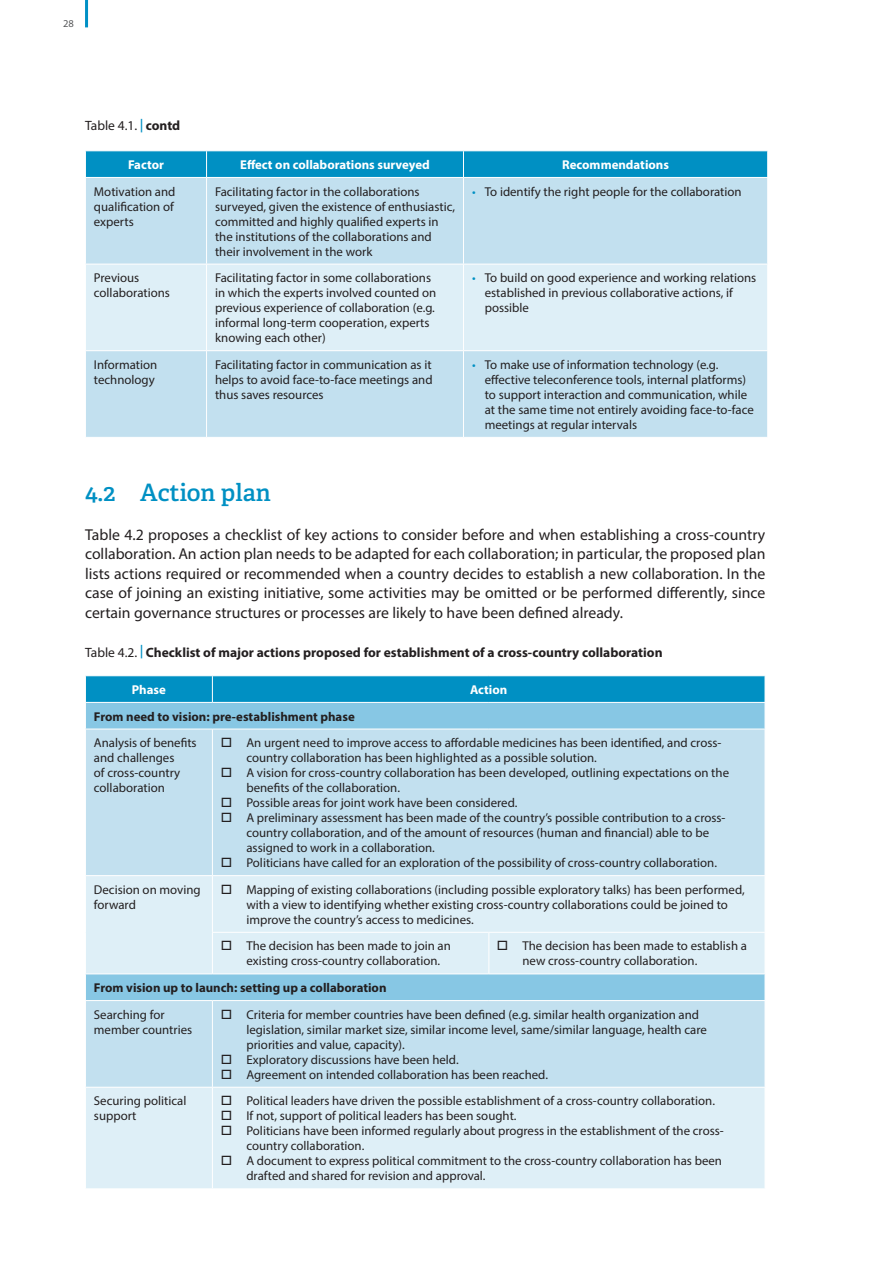
<style>
.page{position:relative;width:893px;height:1263px;background:#fff}
.page>*{position:absolute;margin:0;border:0;box-sizing:border-box;transform-origin:0 0}
.Title_2{font:600 24px "Adelle CYR";color:#0090c3}
.BODY_TEXT{font:15.75px/19.5px "Myriad Pro";color:#231f20;text-align:justify}
.Figure_Title{font:700 13.5px "Myriad Pro";color:#231f20}
.Figure_Title-2{font:13.5px "Myriad Pro";color:#231f20}
.Table_body{font:12.9px/15px "Myriad Pro";color:#231f20}
.Table_body-2{font:700 12.9px "Myriad Pro";color:#231f20}
.Table_header{font:700 12.9px "Myriad Pro";color:#fff}
.t1{font:10.5px "Myriad Pro";color:#57585a}
.s1{font-family:"Frutiger LT Std";color:#0090c3}
.s2{font-weight:700}
.s3{color:#0090c3}
.s4{font-weight:400}
.s5{font-family:"Frutiger LT Std";font-weight:400;color:#0090c3}
</style>
<div class="page">
<hr style="left:85px;top:0;width:3px;height:27px;background:#0090c5">
<div style="left:86px;top:178px;width:681px;height:259px;background:#c2e0ef"></div>
<div style="left:86px;top:265px;width:681px;height:85px;background:#deeff7"></div>
<hr style="left:206px;top:178px;width:1px;height:86px;background:#fff">
<hr style="left:463px;top:178px;width:1px;height:86px;background:#fff">
<hr style="left:206px;top:264px;width:1px;height:86px;background:#fff">
<hr style="left:463px;top:264px;width:1px;height:86px;background:#fff">
<hr style="left:206px;top:351px;width:1px;height:86px;background:#fff">
<hr style="left:463px;top:351px;width:1px;height:86px;background:#fff">
<svg style="left:85px;top:151px;width:683px;height:26px;background:#0592c4"></svg>
<hr style="left:85px;top:350px;width:122px;height:1px;background:#fff">
<hr style="left:207px;top:350px;width:256px;height:1px;background:#fff">
<hr style="left:463px;top:350px;width:305px;height:1px;background:#fff">
<hr style="left:85px;top:264px;width:122px;height:1px;background:#fff">
<hr style="left:207px;top:264px;width:256px;height:1px;background:#fff">
<hr style="left:463px;top:264px;width:305px;height:1px;background:#fff">
<div style="left:86px;top:730px;width:679px;height:145px;background:#c2e0ef"></div>
<svg style="left:86px;top:876px;width:679px;height:312px;background:#cfe7f3"></svg>
<hr style="left:212px;top:729px;width:1px;height:146px;background:#fff">
<hr style="left:212px;top:876px;width:1px;height:56px;background:#fff">
<hr style="left:212px;top:1001px;width:1px;height:86px;background:#fff">
<hr style="left:212px;top:1087px;width:1px;height:101px;background:#fff">
<hr style="left:212px;top:932px;width:277px;height:1px;background:#fff">
<hr style="left:212px;top:933px;width:1px;height:40px;background:#fff">
<hr style="left:489px;top:932px;width:276px;height:1px;background:#fff">
<hr style="left:488px;top:933px;width:1px;height:40px;background:#fff">
<svg style="left:85px;top:676px;width:680px;height:53px;background:#48add4"></svg>
<hr style="left:85px;top:702px;width:127px;height:1px;background:#fff">
<hr style="left:212px;top:702px;width:277px;height:1px;background:#fff">
<hr style="left:489px;top:702px;width:276px;height:1px;background:#fff">
<hr style="left:85px;top:973px;width:127px;height:1px;background:#fff">
<hr style="left:212px;top:973px;width:277px;height:1px;background:#fff">
<hr style="left:489px;top:973px;width:276px;height:1px;background:#fff">
<hr style="left:85px;top:1000px;width:127px;height:1px;background:#fff">
<hr style="left:212px;top:1000px;width:277px;height:1px;background:#fff">
<hr style="left:489px;top:1000px;width:276px;height:1px;background:#fff">
<hr style="left:85px;top:1087px;width:127px;height:1px;background:#fff">
<hr style="left:212px;top:1087px;width:277px;height:1px;background:#fff">
<hr style="left:489px;top:1087px;width:276px;height:1px;background:#fff">
<svg style="left:222px;top:738px;width:9px;height:9px"></svg>
<svg style="left:222px;top:768px;width:9px;height:9px"></svg>
<svg style="left:222px;top:798px;width:9px;height:9px"></svg>
<svg style="left:222px;top:813px;width:9px;height:9px"></svg>
<svg style="left:222px;top:858px;width:9px;height:9px"></svg>
<svg style="left:222px;top:884px;width:9px;height:10px"></svg>
<svg style="left:222px;top:941px;width:9px;height:9px"></svg>
<svg style="left:498px;top:941px;width:9px;height:9px"></svg>
<svg style="left:222px;top:1009px;width:9px;height:10px"></svg>
<svg style="left:222px;top:1054px;width:9px;height:25px"></svg>
<svg style="left:222px;top:1096px;width:9px;height:9px"></svg>
<svg style="left:222px;top:1111px;width:9px;height:9px"></svg>
<svg style="left:222px;top:1126px;width:9px;height:9px"></svg>
<svg style="left:222px;top:1156px;width:9px;height:9px"></svg>
<p class="t1" style="left:63px;top:17px;width:12px">28</p>
<p class="Figure_Title-2" style="left:85px;top:117px;width:97px">Table 4.1. <span class="s1">|</span> <span class="s2">contd</span></p>
<p class="Table_header" style="left:128px;top:156px;width:37px">Factor</p>
<p class="Table_header" style="left:240px;top:156px;width:191px">Effect on collaborations surveyed</p>
<p class="Table_header" style="left:562px;top:156px;width:108px">Recommendations</p>
<p class="Table_body" style="left:94px;top:184px;width:83px">Motivation and qualification of experts</p>
<p class="Table_body" style="left:215px;top:184px;width:241px">Facilitating factor in the collaborations surveyed, given the existence of enthusiastic, committed and highly qualified experts in the institutions of the collaborations and their involvement in the work</p>
<p class="Table_body" style="left:472px;top:184px;width:271px"><span class="s3">•</span> To identify the right people for the collaboration</p>
<p class="Table_body" style="left:94px;top:270px;width:78px">Previous collaborations</p>
<p class="Table_body" style="left:215px;top:270px;width:223px">Facilitating factor in some collaborations in which the experts involved counted on previous experience of collaboration (e.g. informal long-term cooperation, experts knowing each other)</p>
<p class="Table_body" style="left:485px;top:270px;width:273px;text-indent:-13px"><span class="s3">•</span> To build on good experience and working relations established in previous collaborative actions, if possible</p>
<p class="Table_body" style="left:94px;top:357px;width:65px">Information technology</p>
<p class="Table_body" style="left:215px;top:357px;width:219px;text-align:justify">Facilitating factor in communication as it helps to avoid face-to-face meetings and thus saves resources</p>
<p class="Table_body" style="left:485px;top:357px;width:271px;text-indent:-13px"><span class="s3">•</span> To make use of information technology (e.g. effective teleconference tools, internal platforms) to support interaction and communication, while at the same time not entirely avoiding face-to-face meetings at regular intervals</p>
<p class="Title_2" style="left:85px;top:474px;width:187px">4.2 Action plan</p>
<p class="BODY_TEXT" style="left:85px;top:524px;width:682px">Table 4.2 proposes a checklist of key actions to consider before and when establishing a cross-country collaboration. An action plan needs to be adapted for each collaboration; in particular, the proposed plan lists actions required or recommended when a country decides to establish a new collaboration. In the case of joining an existing initiative, some activities may be omitted or be performed differently, since certain governance structures or processes are likely to have been defined already.</p>
<p class="Figure_Title" style="left:85px;top:643px;width:579px"><span class="s4">Table 4.2.</span> <span class="s5">|</span> Checklist of major actions proposed for establishment of a cross-country collaboration</p>
<p class="Table_header" style="left:132px;top:681px;width:36px">Phase</p>
<p class="Table_header" style="left:470px;top:681px;width:39px">Action</p>
<p class="Table_body-2" style="left:94px;top:708px;width:262px">From need to vision: pre-establishment phase</p>
<p class="Table_body" style="left:94px;top:735px;width:104px">Analysis of benefits and challenges<br>of cross-country collaboration</p>
<p class="Table_body" style="left:246px;top:735px;width:477px">An urgent need to improve access to affordable medicines has been identified, and cross&shy;country collaboration has been highlighted as a possible solution.</p>
<p class="Table_body" style="left:246px;top:765px;width:484px">A vision for cross-country collaboration has been developed, outlining expectations on the benefits of the collaboration.</p>
<p class="Table_body" style="left:246px;top:795px;width:273px">Possible areas for joint work have been considered.</p>
<p class="Table_body" style="left:246px;top:810px;width:481px">A preliminary assessment has been made of the country’s possible contribution to a cross&shy;country collaboration, and of the amount of resources (human and financial) able to be assigned to work in a collaboration.</p>
<p class="Table_body" style="left:246px;top:855px;width:472px">Politicians have called for an exploration of the possibility of cross-country collaboration.</p>
<p class="Table_body" style="left:94px;top:882px;width:108px">Decision on moving forward</p>
<p class="Table_body" style="left:246px;top:882px;width:500px">Mapping of existing collaborations (including possible exploratory talks) has been performed, with a view to identifying whether existing cross-country collaborations could be joined to improve the country’s access to medicines.</p>
<p class="Table_body" style="left:246px;top:938px;width:206px">The decision has been made to join an existing cross-country collaboration.</p>
<p class="Table_body" style="left:522px;top:938px;width:226px">The decision has been made to establish a new cross-country collaboration.</p>
<p class="Table_body-2" style="left:94px;top:979px;width:294px">From vision up to launch: setting up a collaboration</p>
<p class="Table_body" style="left:94px;top:1007px;width:100px">Searching for member countries</p>
<p class="Table_body" style="left:246px;top:1007px;width:462px">Criteria for member countries have been defined (e.g. similar health organization and legislation, similar market size, similar income level, same/similar language, health care priorities and value, capacity).</p>
<p class="Table_body" style="left:246px;top:1052px;width:214px">Exploratory discussions have been held.</p>
<p class="Table_body" style="left:246px;top:1067px;width:303px">Agreement on intended collaboration has been reached.</p>
<p class="Table_body" style="left:94px;top:1093px;width:94px">Securing political support</p>
<p class="Table_body" style="left:246px;top:1093px;width:470px">Political leaders have driven the possible establishment of a cross-country collaboration.</p>
<p class="Table_body" style="left:246px;top:1108px;width:272px">If not, support of political leaders has been sought.</p>
<p class="Table_body" style="left:246px;top:1123px;width:479px">Politicians have been informed regularly about progress in the establishment of the cross&shy;country collaboration.</p>
<p class="Table_body" style="left:246px;top:1153px;width:477px">A document to express political commitment to the cross-country collaboration has been drafted and shared for revision and approval.</p>
</div>
